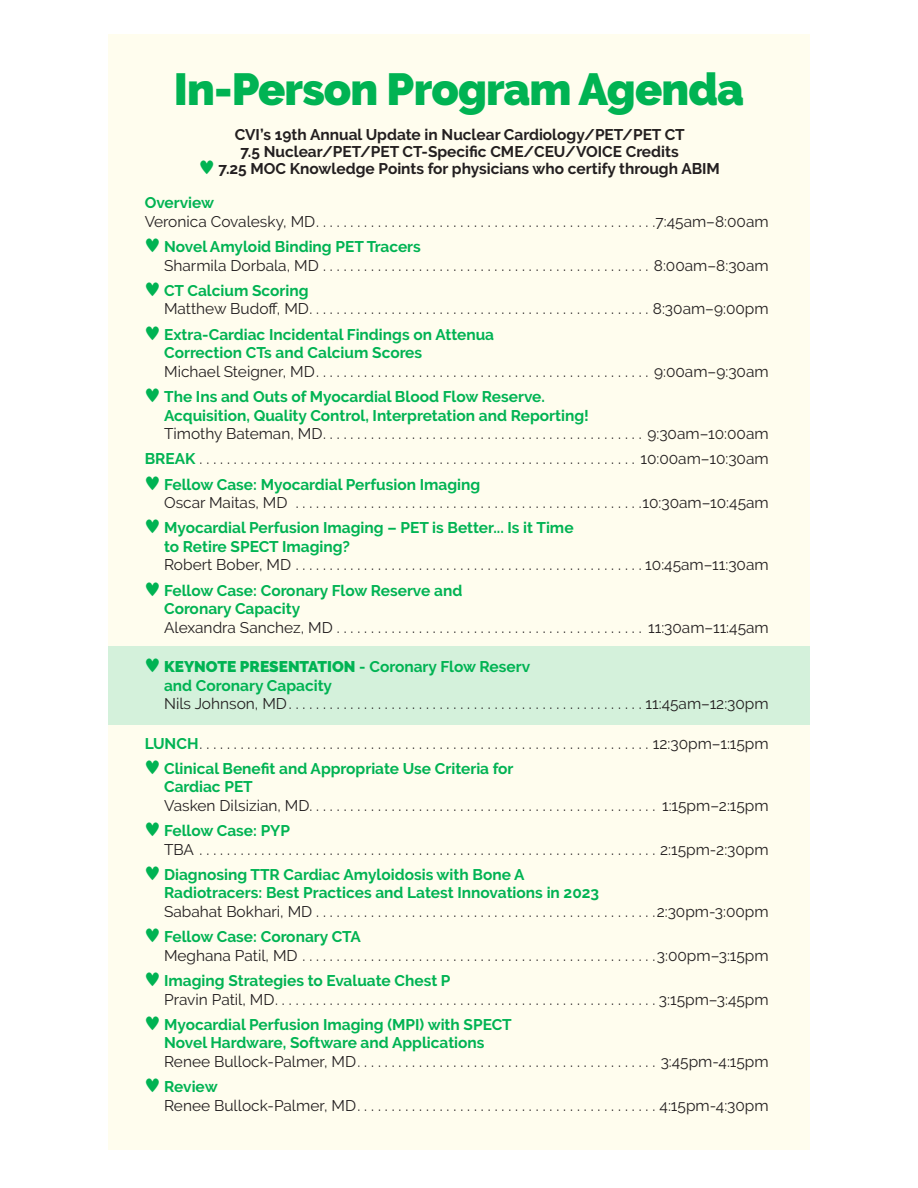
<style>
.page{position:relative;width:918px;height:1188px;background:#fff}
.page>*{position:absolute;margin:0;border:0;box-sizing:border-box;transform-origin:0 0}
.t1{font:900 44.85px "Raleway";letter-spacing:-.02em;color:#00b353}
.t2{font:15.45px/18.6px "Raleway";color:#231f20}
.t3{font:700 15.45px/18.6px "Raleway";color:#00b353}
.t4{font:700 15.45px "Raleway";color:#231f20}
.s1{font-family:"Suit Icons";font-weight:400;color:#00b353}
.s2{font-weight:700;color:#00b353}
.s3{font-family:"Suit Icons";color:#00b353}
.s4{font-family:"Suit Icons";font-weight:400}
.s5{font-weight:400;color:#231f20}
.s6{font-weight:900;color:#00b353}
</style>
<div class="page">
<div style="left:108px;top:35px;width:702px;height:1115px;background:#fffdee"></div>
<div style="left:108px;top:646px;width:702px;height:78px;background:#d4f1db"></div>
<p class="t1" style="left:174px;top:63px;width:572px">In-Person Program Agenda</p>
<p class="t4" style="left:235px;top:126px;width:452px">CVI’s 19th Annual Update in Nuclear Cardiology/PET/PET CT</p>
<p class="t4" style="left:240px;top:143px;width:440px">7.5 Nuclear/PET/PET CT-Specific CME/CEU/VOICE Credits</p>
<p class="t4" style="left:199px;top:160px;width:522px"><span class="s1">2</span> 7.25 MOC Knowledge Points for physicians who certify through ABIM</p>
<p class="t2" style="left:145px;top:194px;width:626px"><span class="s2">Overview<br></span>Veronica Covalesky, MD . . . . . . . . . . . . . . . . . . . . . . . . . . . . . . . . . . . . . . . . . . . . . . . . . 7:45am–8:00am</p>
<p class="t2" style="left:164px;top:237px;width:606px;text-indent:-19px"><span class="s3">2</span> <span class="s2">♥Novel Amyloid Binding PET Tracers<br></span>Sharmila Dorbala, MD . . . . . . . . . . . . . . . . . . . . . . . . . . . . . . . . . . . . . . . . . . . . . . . . 8:00am–8:30am</p>
<p class="t2" style="left:164px;top:281px;width:606px;text-indent:-19px"><span class="s3">2</span> <span class="s2">♥CT Calcium Scoring<br></span>Matthew Budoff, MD . . . . . . . . . . . . . . . . . . . . . . . . . . . . . . . . . . . . . . . . . . . . . . . . . . 8:30am–9:00pm</p>
<p class="t2" style="left:164px;top:325px;width:606px;text-indent:-19px"><span class="s3">2</span> <span class="s2">Extra-Cardiac Incidental Findings on Attenua<br>Correction CTs and Calcium Scores<br></span>Michael Steigner, MD . . . . . . . . . . . . . . . . . . . . . . . . . . . . . . . . . . . . . . . . . . . . . . . . . 9:00am–9:30am</p>
<p class="t3" style="left:164px;top:387px;width:606px;text-indent:-19px"><span class="s4">2</span> The Ins and Outs of Myocardial Blood Flow Reserve.<br>Acquisition, Quality Control, Interpretation and Reporting!<br><span class="s5">Timothy Bateman, MD . . . . . . . . . . . . . . . . . . . . . . . . . . . . . . . . . . . . . . . . . . . . . . . 9:30am–10:00am</span></p>
<p class="t2" style="left:145px;top:449px;width:626px"><span class="s2">BREAK</span> . . . . . . . . . . . . . . . . . . . . . . . . . . . . . . . . . . . . . . . . . . . . . . . . . . . . . . . . . . . . . . . . 10:00am–10:30am</p>
<p class="t2" style="left:164px;top:475px;width:606px;text-indent:-19px"><span class="s3">2</span> <span class="s2">Fellow Case: Myocardial Perfusion Imaging<br></span>Oscar Maitas, MD . . . . . . . . . . . . . . . . . . . . . . . . . . . . . . . . . . . . . . . . . . . . . . . . . . 10:30am–10:45am</p>
<p class="t2" style="left:164px;top:518px;width:606px;text-indent:-19px"><span class="s3">2</span> <span class="s2">Myocardial Perfusion Imaging – PET is Better... Is it Time<br>to Retire SPECT Imaging?<br></span>Robert Bober, MD . . . . . . . . . . . . . . . . . . . . . . . . . . . . . . . . . . . . . . . . . . . . . . . . . . 10:45am–11:30am</p>
<p class="t2" style="left:164px;top:581px;width:606px;text-indent:-19px"><span class="s3">2</span> <span class="s2">Fellow Case: Coronary Flow Reserve and<br>Coronary Capacity<br></span>Alexandra Sanchez, MD . . . . . . . . . . . . . . . . . . . . . . . . . . . . . . . . . . . . . . . . . . . . . 11:30am–11:45am</p>
<p class="t2" style="left:164px;top:657px;width:606px;text-indent:-19px"><span class="s3">2</span> <span class="s6">KEYNOTE PRESENTATION</span> <span class="s2">- Coronary Flow Reserv<br>and Coronary Capacity<br></span>Nils Johnson, MD . . . . . . . . . . . . . . . . . . . . . . . . . . . . . . . . . . . . . . . . . . . . . . . . . . . . 11:45am–12:30pm</p>
<p class="t2" style="left:145px;top:734px;width:626px"><span class="s2">LUNCH</span> . . . . . . . . . . . . . . . . . . . . . . . . . . . . . . . . . . . . . . . . . . . . . . . . . . . . . . . . . . . . . . . . . . 12:30pm–1:15pm</p>
<p class="t2" style="left:164px;top:759px;width:606px;text-indent:-19px"><span class="s3">2</span> <span class="s2">Clinical Benefit and Appropriate Use Criteria for<br>Cardiac PET<br></span>Vasken Dilsizian, MD................................................... 1:15pm–2:15pm</p>
<p class="t2" style="left:164px;top:821px;width:606px;text-indent:-19px"><span class="s3">2</span> <span class="s2">Fellow Case: PYP<br></span>TBA . . . . . . . . . . . . . . . . . . . . . . . . . . . . . . . . . . . . . . . . . . . . . . . . . . . . . . . . . . . . . . . . . . . 2:15pm-2:30pm</p>
<p class="t3" style="left:164px;top:865px;width:606px;text-indent:-19px"><span class="s4">2</span> Diagnosing TTR Cardiac Amyloidosis with Bone A<br>Radiotracers: Best Practices and Latest Innovations in 2023<br><span class="s5">Sabahat Bokhari, MD . . . . . . . . . . . . . . . . . . . . . . . . . . . . . . . . . . . . . . . . . . . . . . . . . 2:30pm-3:00pm</span></p>
<p class="t2" style="left:164px;top:927px;width:606px;text-indent:-19px"><span class="s3">2</span> <span class="s2">Fellow Case: Coronary CTA<br></span>Meghana Patil, MD . . . . . . . . . . . . . . . . . . . . . . . . . . . . . . . . . . . . . . . . . . . . . . . . . . . 3:00pm–3:15pm</p>
<p class="t2" style="left:164px;top:971px;width:606px;text-indent:-19px"><span class="s3">2</span> <span class="s2">Imaging Strategies to Evaluate Chest P<br></span>Pravin Patil, MD . . . . . . . . . . . . . . . . . . . . . . . . . . . . . . . . . . . . . . . . . . . . . . . . . . . . . . . 3:15pm–3:45pm</p>
<p class="t2" style="left:164px;top:1015px;width:606px;text-indent:-19px"><span class="s3">2</span> <span class="s2">Myocardial Perfusion Imaging (MPI) with SPECT<br>Novel Hardware, Software and Applications<br></span>Renee Bullock-Palmer, MD . . . . . . . . . . . . . . . . . . . . . . . . . . . . . . . . . . . . . . . . . . . . 3:45pm-4:15pm</p>
<p class="t2" style="left:164px;top:1077px;width:606px;text-indent:-19px"><span class="s3">2</span> <span class="s2">Review<br></span>Renee Bullock-Palmer, MD . . . . . . . . . . . . . . . . . . . . . . . . . . . . . . . . . . . . . . . . . . . . 4:15pm-4:30pm</p>
</div>
